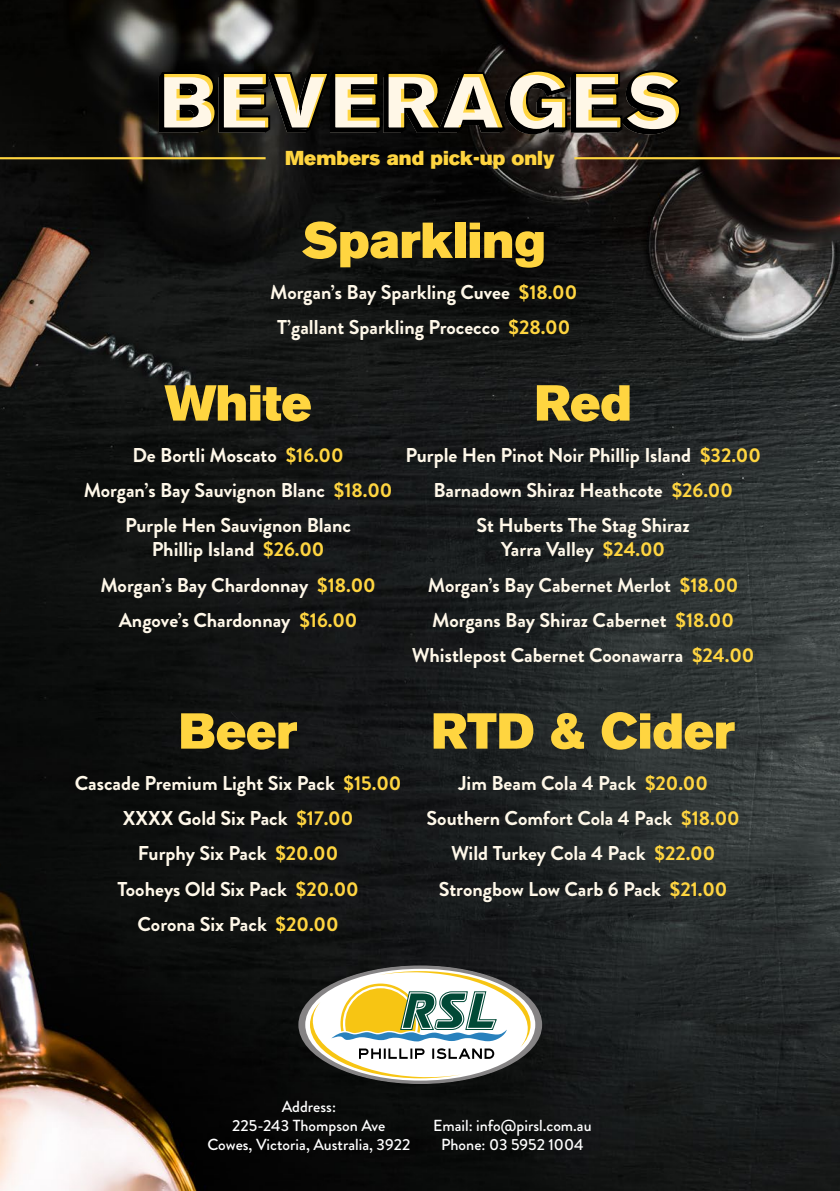
<style>
.page{position:relative;width:840px;height:1191px;background:#fff}
.page>*{position:absolute;margin:0;border:0;box-sizing:border-box;transform-origin:0 0}
.t1{font:50px "Akzidenz Grotesk BE Super";color:#ffd540}
.t2{font:700 20px/35.4px "Brandon Grotesque";color:#fff8e9;text-align:center}
.t3{font:20px "Akzidenz Grotesk BE Super";color:#ffd540}
.t4{font:500 16px/19.2px "Brandon Grotesque";color:#fff;text-align:center}
.s1{color:#ffd540}
</style>
<div class="page">
<img style="left:0;top:0;width:839px;height:1191px">
<svg style="left:298px;top:965px;width:244px;height:119px"></svg>
<svg style="left:159px;top:69px;width:523px;height:70px;background:#766e58"></svg>
<hr style="left:574px;top:157px;width:265px;height:2px;background:#ffd540">
<hr style="left:0;top:157px;width:265px;height:2px;background:#ffd540">
<p class="t3" style="left:285px;top:146px;width:271px">Members and pick-up only</p>
<h1 class="t1" style="left:301px;top:211px;width:245px">Sparkling</h1>
<p class="t2" style="left:270px;top:274px;width:308px">Morgan’s Bay Sparkling Cuvee <span class="s1">$18.00<br></span>T’gallant Sparkling Procecco <span class="s1">$28.00</span></p>
<h1 class="t1" style="left:164px;top:374px;width:148px">White</h1>
<p class="t2" style="left:84px;top:437px;width:310px">De Bortli Moscato <span class="s1">$16.00<br></span>Morgan’s Bay Sauvignon Blanc <span class="s1">$18.00<br></span>Purple Hen Sauvignon Blanc</p>
<p class="t2" style="left:100px;top:532px;width:277px">Phillip Island <span class="s1">$26.00<br></span>Morgan’s Bay Chardonnay <span class="s1">$18.00<br></span>Angove’s Chardonnay <span class="s1">$16.00</span></p>
<h1 class="t1" style="left:534px;top:374px;width:98px">Red</h1>
<p class="t2" style="left:405px;top:437px;width:357px">Purple Hen Pinot Noir Phillip Island <span class="s1">$32.00<br></span>Barnadown Shiraz Heathcote <span class="s1">$26.00<br></span>St Huberts The Stag Shiraz</p>
<p class="t2" style="left:411px;top:532px;width:344px">Yarra Valley <span class="s1">$24.00<br></span>Morgan’s Bay Cabernet Merlot <span class="s1">$18.00<br></span>Morgans Bay Shiraz Cabernet <span class="s1">$18.00<br></span>Whistlepost Cabernet Coonawarra <span class="s1">$24.00</span></p>
<h1 class="t1" style="left:179px;top:702px;width:120px">Beer</h1>
<h1 class="t1" style="left:431px;top:702px;width:305px">RTD &amp; Cider</h1>
<p class="t2" style="left:75px;top:765px;width:328px">Cascade Premium Light Six Pack <span class="s1">$15.00<br></span>XXXX Gold Six Pack <span class="s1">$17.00<br></span>Furphy Six Pack <span class="s1">$20.00<br></span>Tooheys Old Six Pack <span class="s1">$20.00<br></span>Corona Six Pack <span class="s1">$20.00</span></p>
<p class="t2" style="left:426px;top:765px;width:314px">Jim Beam Cola 4 Pack <span class="s1">$20.00<br></span>Southern Comfort Cola 4 Pack <span class="s1">$18.00<br></span>Wild Turkey Cola 4 Pack <span class="s1">$22.00<br></span>Strongbow Low Carb 6 Pack <span class="s1">$21.00</span></p>
<p class="t4" style="left:207px;top:1096px;width:204px">Address:<br>225-243 Thompson Ave<br>Cowes, Victoria, Australia, 3922</p>
<p class="t4" style="left:433px;top:1115px;width:160px">Email: info@pirsl.com.au<br>Phone: 03 5952 1004</p>
</div>
